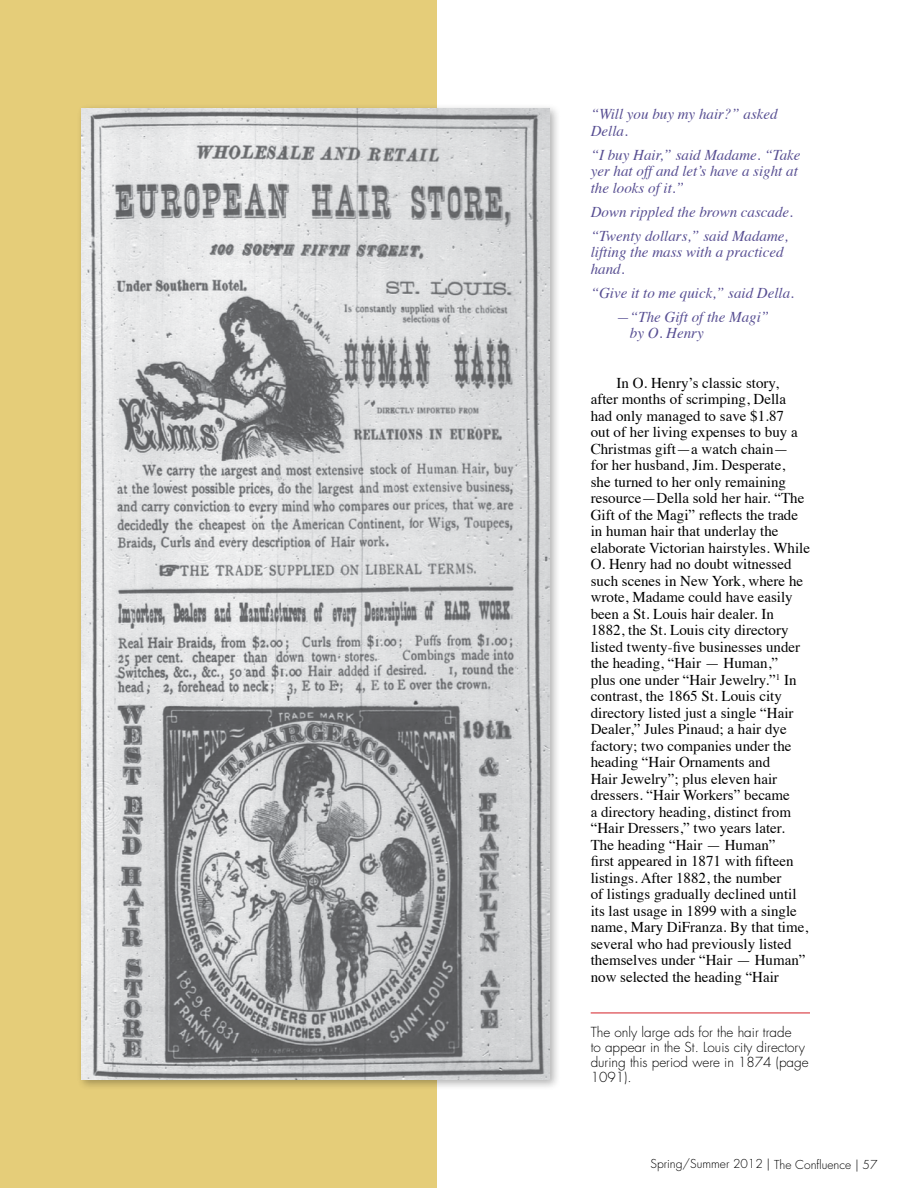
<style>
.page{position:relative;width:918px;height:1188px;background:#fff}
.page>*{position:absolute;margin:0;border:0;box-sizing:border-box;transform-origin:0 0}
.t1{font:15px/16.5px "Times";color:#000}
.t2{font:italic 15px/16.5px "Times";color:#574e92}
.t3{font:300 13.5px/15px "Futura Std";color:#000}
.t4{font:300 12px "Futura Std";color:#000}
</style>
<div class="page">
<div style="left:0;top:0;width:436px;height:1188px;background:#e5cd79"></div>
<div style="left:76px;top:103px;width:485px;height:988px;background:#000;opacity:.3"></div>
<img style="left:81px;top:108px;width:469px;height:972px">
<hr style="left:591px;top:1013px;width:219px;height:1px;background:#d42027">
<p class="t2" style="left:591px;top:105px;width:189px">“Will you buy my hair?” asked<br>Della.</p>
<p class="t2" style="left:591px;top:146px;width:211px">“I buy Hair,” said Madame. “Take yer hat off and let’s have a sight at the looks of it.”</p>
<p class="t2" style="left:591px;top:199px;width:204px;line-height:24px">Down rippled the brown cascade. “Twenty dollars,” said Madame,</p>
<p class="t2" style="left:591px;top:243px;width:194px">lifting the mass with a practiced hand.</p>
<p class="t2" style="left:591px;top:280px;width:205px;line-height:24px;text-align:center">“Give it to me quick,” said Della. —“The Gift of the Magi”</p>
<p class="t2" style="left:630px;top:324px;width:75px">by O. Henry</p>
<p class="t1" style="left:591px;top:373px;width:221px;text-indent:26px">In O. Henry’s classic story, after months of scrimping, Della had only managed to save $1.87<br>out of her living expenses to buy a<br>Christmas gift—a watch chain—<br>for her husband, Jim. Desperate,<br>she turned to her only remaining resource—Della sold her hair. “The<br>Gift of the Magi” reflects the trade in human hair that underlay the elaborate Victorian hairstyles. While<br>O. Henry had no doubt witnessed such scenes in New York, where he wrote, Madame could have easily been a St. Louis hair dealer. In<br>1882, the St. Louis city directory listed twenty-five businesses under the heading, “Hair — Human,”<br>plus one under “Hair Jewelry.”<sup>1</sup> In contrast, the 1865 St. Louis city directory listed just a single “Hair<br>Dealer,” Jules Pinaud; a hair dye factory; two companies under the heading “Hair Ornaments and<br>Hair Jewelry”; plus eleven hair dressers. “Hair Workers” became<br>a directory heading, distinct from “Hair Dressers,” two years later.<br>The heading “Hair — Human”<br>first appeared in 1871 with fifteen listings. After 1882, the number<br>of listings gradually declined until its last usage in 1899 with a single name, Mary DiFranza. By that time, several who had previously listed themselves under “Hair — Human” now selected the heading “Hair</p>
<p class="t3" style="left:591px;top:1025px;width:220px">The only large ads for the hair trade<br>to appear in the St. Louis city directory during this period were in 1874 (page<br>1091).</p>
<p class="t4" style="left:651px;top:1156px;width:228px">Spring/Summer 2012 | The Confluence | 57</p>
</div>
